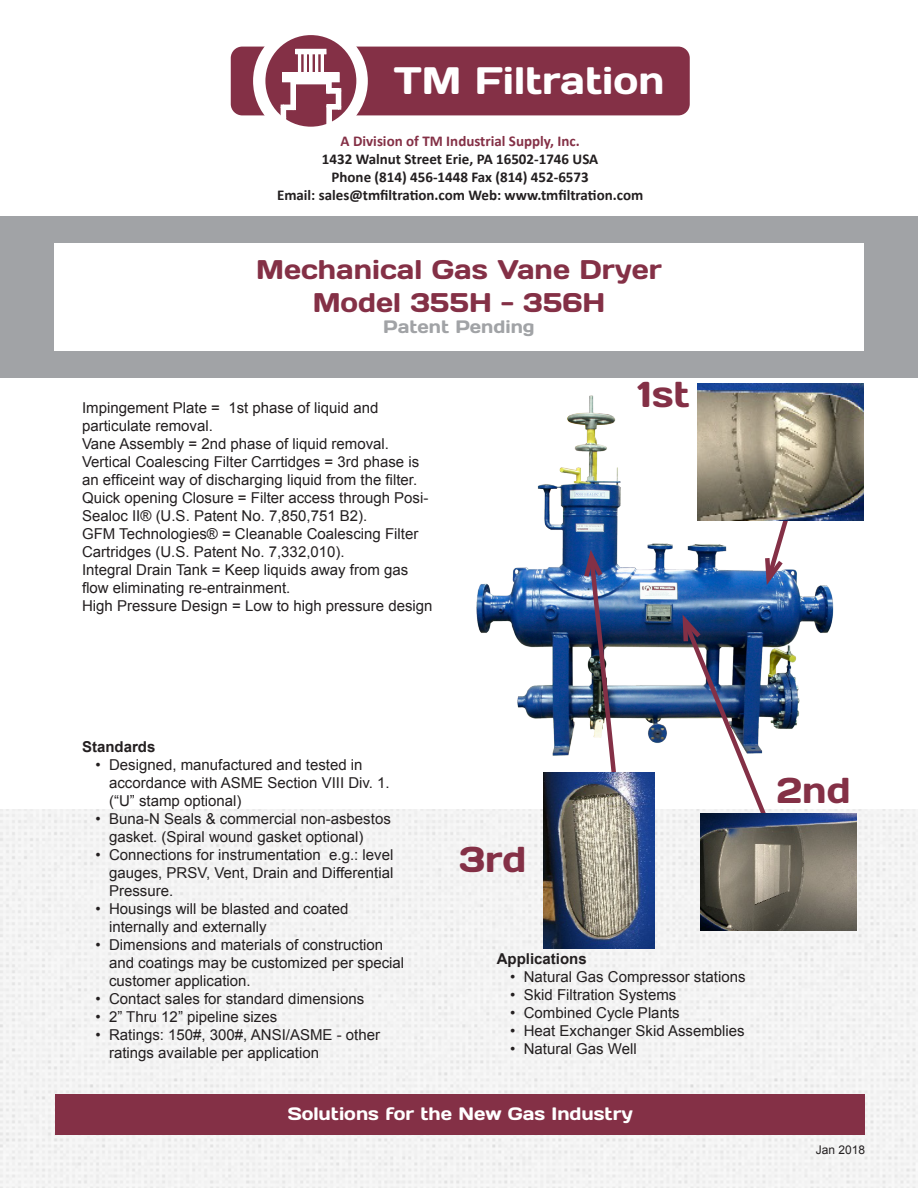
<style>
.page{position:relative;width:918px;height:1188px;background:#fff}
.page>*{position:absolute;margin:0;border:0;box-sizing:border-box;transform-origin:0 0}
.t1{font:38.25px "Days";color:#fff}
.t2{font:36px "Days";color:#843046}
.t3{font:27px "Days";color:#843046}
.t4{font:18px "Days";color:#fff}
.t5{font:18px "Days";color:#a1a3a6}
.bullets{font:15px/18px "Arial";color:#231f20}
.t6{font:700 15px/18px "Calibri";color:#231f20;text-align:center}
.t7{font:700 15px "Calibri";color:#843046}
.t8{font:700 15px "Arial";color:#231f20}
.t9{font:12px "Arial";color:#231f20}
</style>
<div class="page">
<div style="left:0;top:809px;width:918px;height:378px;background:#f4f4f4"></div>
<div style="left:231px;top:47px;width:459px;height:68px;background:#843046;border-radius:11px"></div>
<svg style="left:253px;top:35px;width:115px;height:92px"></svg>
<div style="left:283px;top:73px;width:56px;height:9px;background:#fff"></div>
<div style="left:55px;top:1094px;width:810px;height:40px;background:#843046"></div>
<div style="left:0;top:216px;width:918px;height:162px;background:#a1a3a6"></div>
<div style="left:54px;top:243px;width:810px;height:108px;background:#fff"></div>
<img style="left:476px;top:383px;width:374px;height:373px">
<img style="left:581px;top:543px;width:40px;height:230px">
<svg style="left:679px;top:608px;width:96px;height:226px"></svg>
<svg style="left:763px;top:520px;width:44px;height:71px"></svg>
<img style="left:700px;top:814px;width:156px;height:117px">
<img style="left:698px;top:384px;width:166px;height:136px">
<img style="left:544px;top:773px;width:111px;height:175px">
<h1 class="t1" style="left:394px;top:56px;width:272px">TM Filtration</h1>
<p class="t7" style="left:341px;top:131px;width:241px">A Division of TM Industrial Supply, Inc.</p>
<p class="t6" style="left:277px;top:150px;width:368px">1432 Walnut Street Erie, PA 16502-1746 USA<br>Phone (814) 456-1448 Fax (814) 452-6573<br>Email: sales@tmfiltration.com Web: www.tmfiltration.com</p>
<p class="t3" style="left:256px;top:253px;width:407px">Mechanical Gas Vane Dryer</p>
<p class="t3" style="left:313px;top:285px;width:294px">Model 355H - 356H</p>
<p class="t5" style="left:383px;top:316px;width:153px">Patent Pending</p>
<p class="bullets" style="left:82px;top:399px;width:298px">Impingement Plate = 1st phase of liquid and particulate removal.</p>
<p class="bullets" style="left:82px;top:435px;width:308px">Vane Assembly = 2nd phase of liquid removal.</p>
<p class="bullets" style="left:82px;top:453px;width:339px">Vertical Coalescing Filter Carrtidges = 3rd phase is an efficeint way of discharging liquid from the filter.</p>
<p class="bullets" style="left:82px;top:489px;width:348px">Quick opening Closure = Filter access through Posi-<br>Sealoc II® (U.S. Patent No. 7,850,751 B2).</p>
<p class="bullets" style="left:82px;top:525px;width:338px">GFM Technologies® = Cleanable Coalescing Filter<br>Cartridges (U.S. Patent No. 7,332,010).</p>
<p class="bullets" style="left:82px;top:561px;width:328px">Integral Drain Tank = Keep liquids away from gas flow eliminating re-entrainment.</p>
<p class="bullets" style="left:82px;top:597px;width:352px">High Pressure Design = Low to high pressure design</p>
<p class="t2" style="left:638px;top:372px;width:53px">1st</p>
<p class="t8" style="left:82px;top:737px;width:75px">Standards</p>
<p class="bullets" style="left:109px;top:756px;width:282px;text-indent:-14px">• Designed, manufactured and tested in accordance with ASME Section VIII Div. 1. (“U” stamp optional)</p>
<p class="bullets" style="left:109px;top:810px;width:283px;text-indent:-14px">• Buna-N Seals &amp; commercial non-asbestos gasket. (Spiral wound gasket optional)</p>
<p class="bullets" style="left:109px;top:846px;width:286px;text-align:justify;text-indent:-14px">• Connections for instrumentation e.g.: level gauges, PRSV, Vent, Drain and Differential Pressure.</p>
<p class="bullets" style="left:109px;top:900px;width:241px;text-indent:-14px">• Housings will be blasted and coated internally and externally</p>
<p class="bullets" style="left:109px;top:936px;width:297px;text-indent:-14px">• Dimensions and materials of construction and coatings may be customized per special customer application.</p>
<p class="bullets" style="left:96px;top:990px;width:270px">• Contact sales for standard dimensions</p>
<p class="bullets" style="left:96px;top:1008px;width:183px">• 2” Thru 12” pipeline sizes</p>
<p class="bullets" style="left:109px;top:1026px;width:272px;text-indent:-14px">• Ratings: 150#, 300#, ANSI/ASME - other ratings available per application</p>
<p class="t2" style="left:459px;top:837px;width:69px">3rd</p>
<p class="t8" style="left:497px;top:949px;width:92px">Applications</p>
<p class="bullets" style="left:510px;top:968px;width:237px">• Natural Gas Compressor stations</p>
<p class="bullets" style="left:510px;top:986px;width:168px">• Skid Filtration Systems</p>
<p class="bullets" style="left:510px;top:1004px;width:171px">• Combined Cycle Plants</p>
<p class="bullets" style="left:510px;top:1022px;width:236px">• Heat Exchanger Skid Assemblies</p>
<p class="bullets" style="left:510px;top:1040px;width:128px">• Natural Gas Well</p>
<p class="t4" style="left:288px;top:1103px;width:347px">Solutions for the New Gas Industry</p>
<p class="t2" style="left:777px;top:767px;width:75px">2nd</p>
<p class="t9" style="left:816px;top:1142px;width:51px">Jan 2018</p>
</div>
